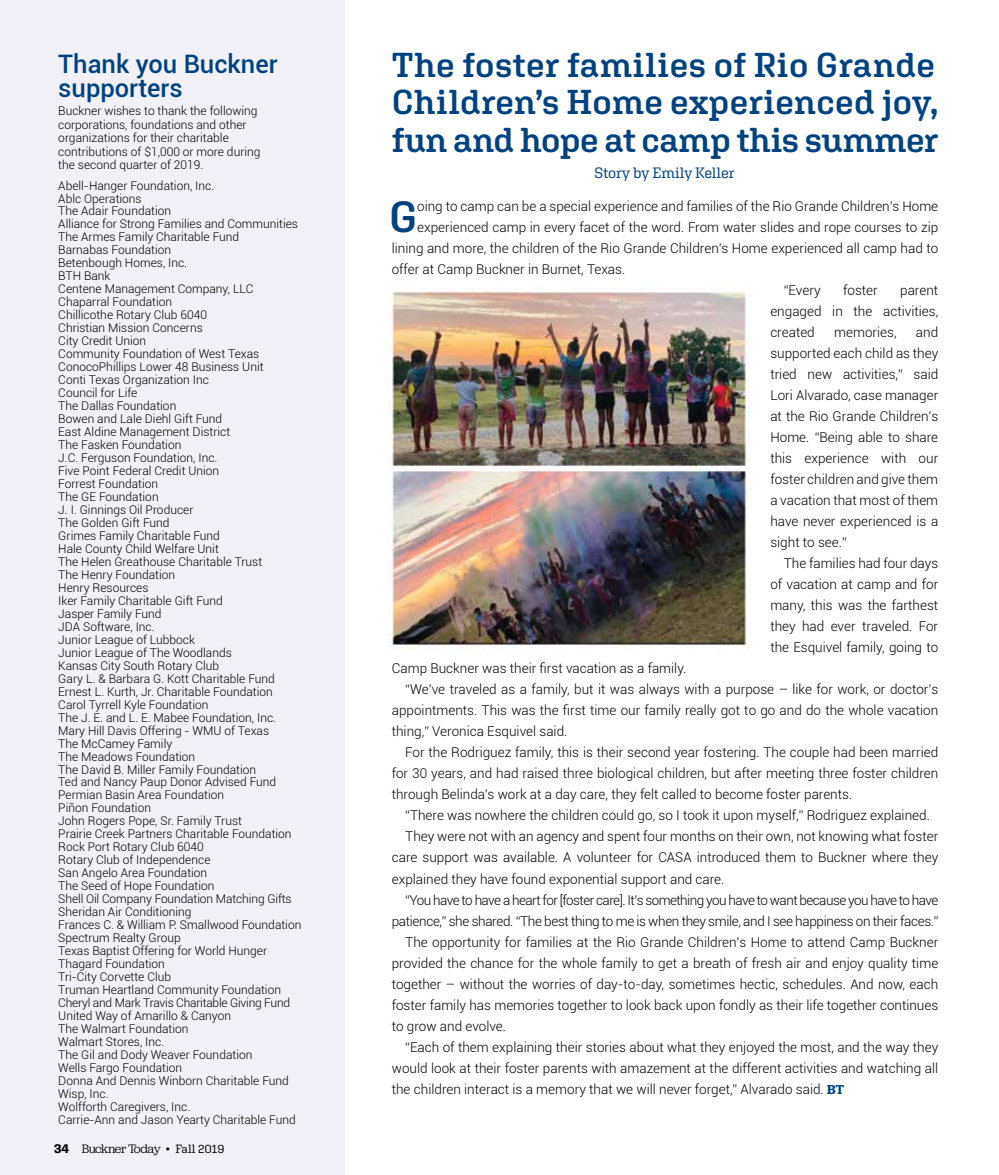
<style>
.page{position:relative;width:999px;height:1175px;background:#fff}
.page>*{position:absolute;margin:0;border:0;box-sizing:border-box;transform-origin:0 0}
.t1{font:600 43.5px "Aglet Slab";color:#004280}
.t2{font:600 34.5px/37.5px "Aglet Slab";letter-spacing:-.01em;color:#004280;text-align:justify}
.t3{font:500 25.5px/24px "Roboto";color:#004280}
.t4{font:15px "Aglet Slab";letter-spacing:-.01em;color:#004280}
.t5{font:300 13.5px/21px "Roboto";color:#000;text-align:justify}
.t6{font:300 13.5px "Roboto";letter-spacing:-.025em;color:#000}
.t7{font:300 13.5px "Roboto";letter-spacing:-.04em;color:#000}
.t8{font:12.75px "Jubilat";letter-spacing:-.05em;color:#000}
.t9{font:300 12px/12.9px "Roboto";color:#000}
.s1{font-family:"Aglet Slab";font-weight:700}
.s2{font-family:"Aglet Slab"}
.s3{font-family:"Aglet Slab";font-size:12px}
.s4{font-family:"Jubilat";font-weight:600;color:#004280}
</style>
<div class="page">
<div style="left:0;top:0;width:345px;height:1174px;background:#f1f1f7"></div>
<img style="left:387px;top:287px;width:363px;height:362px">
<h3 class="t3" style="left:58px;top:51px;width:221px">Thank you Buckner supporters</h3>
<p class="t9" style="left:58px;top:104px;width:204px;line-height:13.5px">Buckner wishes to thank the following corporations, foundations and other organizations for their charitable contributions of $1,000 or more during the second quarter of 2019.</p>
<p class="t9" style="left:58px;top:178px;width:245px">Abell-Hanger Foundation, Inc.<br>Ablc Operations<br>The Adair Foundation<br>Alliance for Strong Families and Communities<br>The Armes Family Charitable Fund<br>Barnabas Foundation<br>Betenbough Homes, Inc.<br>BTH Bank<br>Centene Management Company, LLC<br>Chaparral Foundation<br>Chillicothe Rotary Club 6040<br>Christian Mission Concerns<br>City Credit Union<br>Community Foundation of West Texas<br>ConocoPhillips Lower 48 Business Unit<br>Conti Texas Organization Inc<br>Council for Life<br>The Dallas Foundation<br>Bowen and Lale Diehl Gift Fund<br>East Aldine Management District<br>The Fasken Foundation<br>J.C. Ferguson Foundation, Inc.<br>Five Point Federal Credit Union<br>Forrest Foundation<br>The GE Foundation<br>J. I. Ginnings Oil Producer<br>The Golden Gift Fund<br>Grimes Family Charitable Fund<br>Hale County Child Welfare Unit<br>The Helen Greathouse Charitable Trust<br>The Henry Foundation<br>Henry Resources<br>Iker Family Charitable Gift Fund<br>Jasper Family Fund<br>JDA Software, Inc.<br>Junior League of Lubbock<br>Junior League of The Woodlands<br>Kansas City South Rotary Club<br>Gary L. &amp; Barbara G. Kott Charitable Fund<br>Ernest L. Kurth, Jr. Charitable Foundation<br>Carol Tyrrell Kyle Foundation<br>The J. E. and L. E. Mabee Foundation, Inc.<br>Mary Hill Davis Offering - WMU of Texas<br>The McCamey Family<br>The Meadows Foundation<br>The David B. Miller Family Foundation<br>Ted and Nancy Paup Donor Advised Fund<br>Permian Basin Area Foundation<br>Piñon Foundation<br>John Rogers Pope, Sr. Family Trust<br>Prairie Creek Partners Charitable Foundation<br>Rock Port Rotary Club 6040<br>Rotary Club of Independence<br>San Angelo Area Foundation<br>The Seed of Hope Foundation<br>Shell Oil Company Foundation Matching Gifts<br>Sheridan Air Conditioning<br>Frances C. &amp; William P. Smallwood Foundation<br>Spectrum Realty Group<br>Texas Baptist Offering for World Hunger<br>Thagard Foundation<br>Tri-City Corvette Club<br>Truman Heartland Community Foundation<br>Cheryl and Mark Travis Charitable Giving Fund<br>United Way of Amarillo &amp; Canyon<br>The Walmart Foundation<br>Walmart Stores, Inc.<br>The Gil and Dody Weaver Foundation<br>Wells Fargo Foundation<br>Donna And Dennis Winborn Charitable Fund<br>Wisp, Inc.<br>Wolfforth Caregivers, Inc.<br>Carrie-Ann and Jason Yearty Charitable Fund</p>
<p class="t8" style="left:54px;top:1141px;width:172px"><span class="s1">34</span> Buckner Today <span class="s2">•</span> <span class="s3">Fall 2019</span></p>
<h2 class="t2" style="left:392px;top:45px;width:548px">The foster families of Rio Grande Children’s Home experienced joy, fun and hope at camp this summer</h2>
<p class="t4" style="left:595px;top:164px;width:142px">Story by Emily Keller</p>
<h1 class="t1" style="left:389px;top:190px;width:30px">G</h1>
<p class="t5" style="left:417px;top:195px;width:523px">oing to camp can be a special experience and families of the Rio Grande Children’s Home</p>
<p class="t5" style="left:417px;top:216px;width:523px">experienced camp in every facet of the word. From water slides and rope courses to zip</p>
<p class="t5" style="left:392px;top:237px;width:548px">lining and more, the children of the Rio Grande Children’s Home experienced all camp had to</p>
<p class="t5" style="left:392px;top:258px;width:235px">offer at Camp Buckner in Burnet, Texas.</p>
<p class="t5" style="left:784px;top:279px;width:38px">“Every</p>
<p class="t5" style="left:843px;top:279px;width:36px">foster</p>
<p class="t5" style="left:770px;top:279px;width:169px;text-indent:130px">parent engaged in the activities, created</p>
<p class="t5" style="left:770px;top:321px;width:169px;text-indent:146px">and supported each child as they tried new activities,” said Lori Alvarado, case manager at the Rio Grande Children’s Home. “Being able to share this experience with our foster children and give them a vacation that most of them have never experienced is a sight to see.”</p>
<p class="t5" style="left:770px;top:552px;width:169px;text-indent:14px">The families had four days of vacation at camp and for many, this was the farthest they had ever traveled. For the Esquivel family, going to</p>
<p class="t5" style="left:834px;top:321px;width:64px">memories,</p>
<p class="t5" style="left:392px;top:657px;width:296px">Camp Buckner was their first vacation as a family.</p>
<p class="t5" style="left:405px;top:678px;width:534px">“We’ve traveled as a family, but it was always with a purpose – like for work, or doctor’s</p>
<p class="t5" style="left:392px;top:699px;width:548px">appointments. This was the first time our family really got to go and do the whole vacation</p>
<p class="t5" style="left:392px;top:720px;width:177px">thing,” Veronica Esquivel said.</p>
<p class="t5" style="left:405px;top:741px;width:534px">For the Rodriguez family, this is their second year fostering. The couple had been married</p>
<p class="t5" style="left:392px;top:762px;width:548px">for 30 years, and had raised three biological children, but after meeting three foster children</p>
<p class="t5" style="left:392px;top:783px;width:462px">through Belinda’s work at a day care, they felt called to become foster parents.</p>
<p class="t5" style="left:405px;top:804px;width:526px">“There was nowhere the children could go, so I took it upon myself,” Rodriguez explained.</p>
<p class="t5" style="left:405px;top:825px;width:534px">They were not with an agency and spent four months on their own, not knowing what foster</p>
<p class="t5" style="left:392px;top:846px;width:548px">care support was available. A volunteer for CASA introduced them to Buckner where they</p>
<p class="t5" style="left:392px;top:867px;width:334px">explained they have found exponential support and care.</p>
<p class="t7" style="left:405px;top:890px;width:535px">“You have to have a heart for [foster care]. It’s something you have to want because you have to have</p>
<p class="t6" style="left:392px;top:911px;width:548px">patience,” she shared. “The best thing to me is when they smile, and I see happiness on their faces.”</p>
<p class="t5" style="left:405px;top:930px;width:534px">The opportunity for families at the Rio Grande Children’s Home to attend Camp Buckner</p>
<p class="t5" style="left:392px;top:951px;width:548px">provided the chance for the whole family to get a breath of fresh air and enjoy quality time</p>
<p class="t5" style="left:392px;top:972px;width:548px">together – without the worries of day-to-day, sometimes hectic, schedules. And now, each</p>
<p class="t5" style="left:392px;top:993px;width:548px">foster family has memories together to look back upon fondly as their life together continues</p>
<p class="t5" style="left:392px;top:1014px;width:116px">to grow and evolve.</p>
<p class="t5" style="left:405px;top:1035px;width:534px">“Each of them explaining their stories about what they enjoyed the most, and the way they</p>
<p class="t5" style="left:392px;top:1056px;width:548px">would look at their foster parents with amazement at the different activities and watching all</p>
<p class="t5" style="left:392px;top:1077px;width:454px">the children interact is a memory that we will never forget,” Alvarado said. <span class="s4">BT</span></p>
</div>
